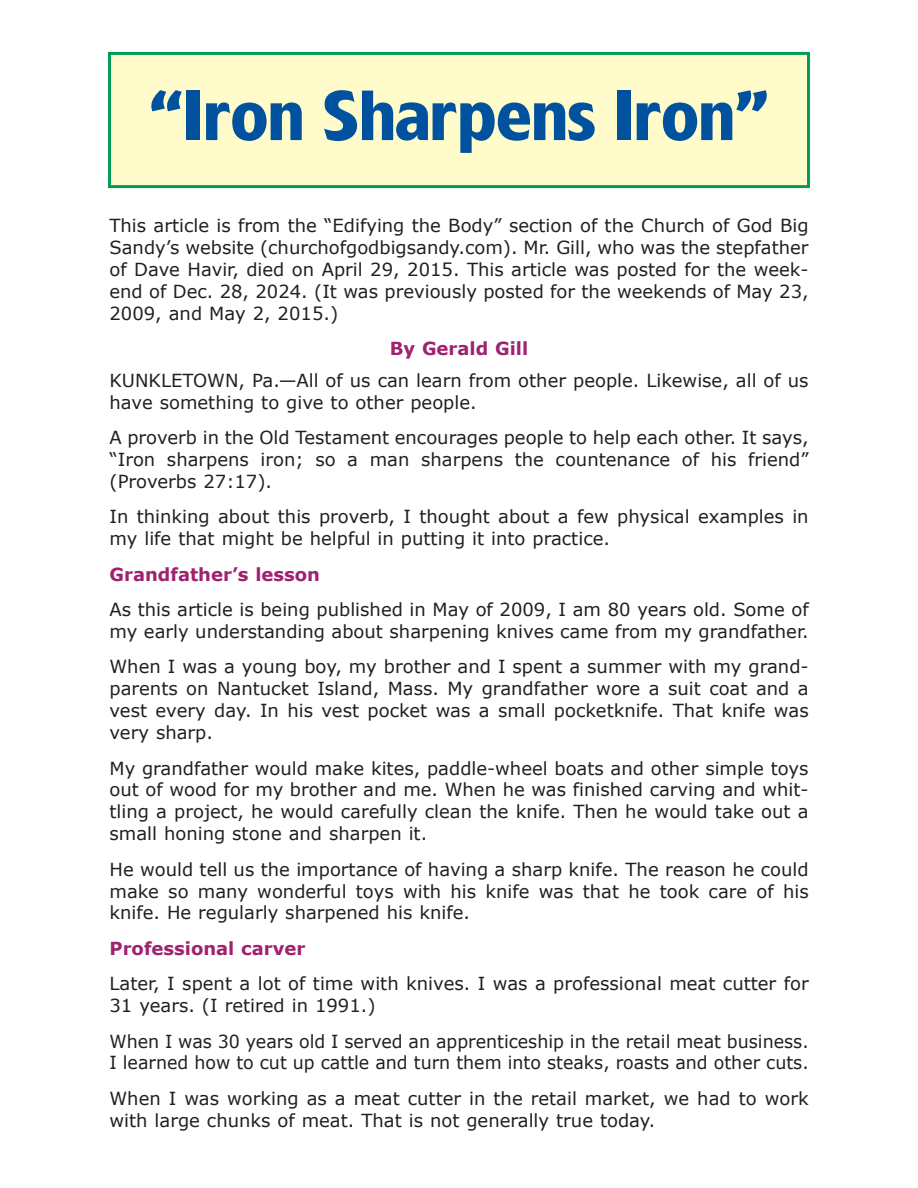
<style>
.page{position:relative;width:918px;height:1188px;background:#fff}
.page>*{position:absolute;margin:0;border:0;box-sizing:border-box;transform-origin:0 0}
.t1{font:700 66px "Forever";color:#00529f}
.t2{font:18px/21.9px "Verdana";color:#231f20}
.t3{font:700 18px "Verdana";color:#a0216f}
</style>
<div class="page">
<div style="left:110px;top:53px;width:698px;height:134px;background:#fffbcb"></div>
<div style="left:108px;top:52px;width:702px;height:136px;border:3px solid #009d57"></div>
<h1 class="t1" style="left:150px;top:93px;width:620px">“Iron Sharpens Iron”</h1>
<p class="t2" style="left:110px;top:214px;width:701px;text-align:justify">This article is from the “Edifying the Body” section of the Church of God Big Sandy’s website (churchofgodbigsandy.com). Mr. Gill, who was the stepfather of Dave Havir, died on April 29, 2015. This article was posted for the week&shy;end of Dec. 28, 2024. (It was previously posted for the weekends of May 23, 2009, and May 2, 2015.)</p>
<p class="t3" style="left:390px;top:336px;width:140px">By Gerald Gill</p>
<p class="t2" style="left:110px;top:369px;width:701px">KUNKLETOWN, Pa.—All of us can learn from other people. Likewise, all of us have something to give to other people.</p>
<p class="t2" style="left:110px;top:426px;width:701px;text-align:justify">A proverb in the Old Testament encourages people to help each other. It says, “Iron sharpens iron; so a man sharpens the countenance of his friend” (Proverbs 27:17).</p>
<p class="t2" style="left:110px;top:505px;width:701px">In thinking about this proverb, I thought about a few physical examples in my life that might be helpful in putting it into practice.</p>
<p class="t3" style="left:110px;top:563px;width:212px">Grandfather’s lesson</p>
<p class="t2" style="left:110px;top:598px;width:701px">As this article is being published in May of 2009, I am 80 years old. Some of my early understanding about sharpening knives came from my grandfather.</p>
<p class="t2" style="left:110px;top:655px;width:701px;text-align:justify">When I was a young boy, my brother and I spent a summer with my grand&shy;parents on Nantucket Island, Mass. My grandfather wore a suit coat and a vest every day. In his vest pocket was a small pocketknife. That knife was very sharp.</p>
<p class="t2" style="left:110px;top:756px;width:701px;text-align:justify">My grandfather would make kites, paddle-wheel boats and other simple toys out of wood for my brother and me. When he was finished carving and whit&shy;tling a project, he would carefully clean the knife. Then he would take out a small honing stone and sharpen it.</p>
<p class="t2" style="left:110px;top:858px;width:701px;text-align:justify">He would tell us the importance of having a sharp knife. The reason he could make so many wonderful toys with his knife was that he took care of his knife. He regularly sharpened his knife.</p>
<p class="t3" style="left:110px;top:937px;width:197px">Professional carver</p>
<p class="t2" style="left:110px;top:972px;width:701px">Later, I spent a lot of time with knives. I was a professional meat cutter for<br>31 years. (I retired in 1991.)</p>
<p class="t2" style="left:110px;top:1029px;width:701px">When I was 30 years old I served an apprenticeship in the retail meat business.<br>I learned how to cut up cattle and turn them into steaks, roasts and other cuts.</p>
<p class="t2" style="left:110px;top:1087px;width:701px">When I was working as a meat cutter in the retail market, we had to work with large chunks of meat. That is not generally true today.</p>
</div>
